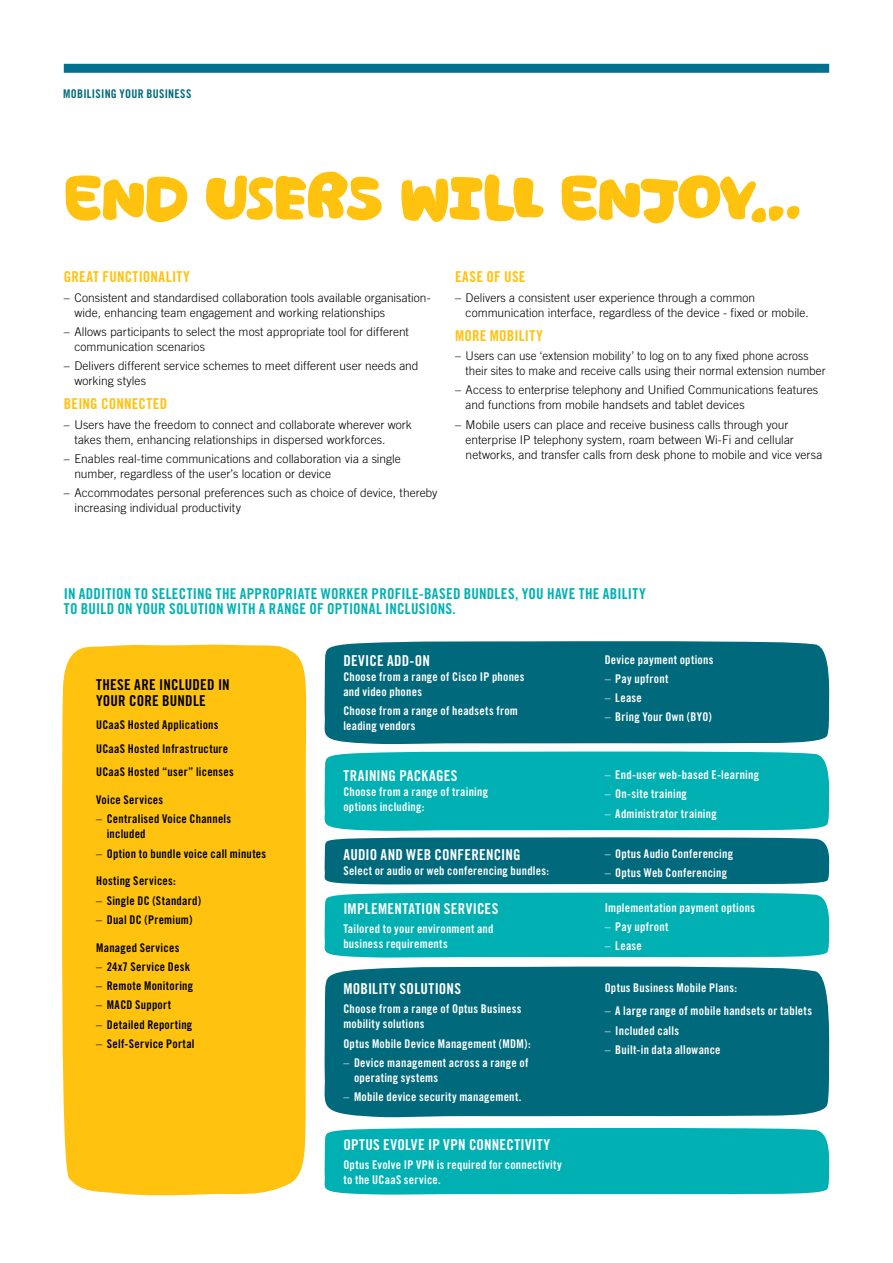
<style>
.page{position:relative;width:893px;height:1263px;background:#fff}
.page>*{position:absolute;margin:0;border:0;box-sizing:border-box;transform-origin:0 0}
.t1{font:700 67.5px "Optus Voice BETA01";letter-spacing:-.025em;color:#ffc20e}
.t2{font:15px/15.8px "Trade Gothic LT Pro Bd Cn 20";letter-spacing:.02em;color:#00b0b3}
.t3{font:15px "Trade Gothic LT Pro Bd Cn 20";letter-spacing:.02em;color:#fff}
.t4{font:15px "Trade Gothic LT Pro Bd Cn 20";letter-spacing:.02em;color:#ffc20e}
.t5{font:15px/15.8px "Trade Gothic LT Pro Bd Cn 20";letter-spacing:.015em;color:#000}
.t6{font:300 12px/15px "Trade Gothic LT Pro";letter-spacing:.005em;color:#000}
.t7{font:12px/15px "Trade Gothic LT Pro Bd Cn 20";letter-spacing:.02em;color:#fff}
.t8{font:12px/23.5px "Trade Gothic LT Pro Bd Cn 20";letter-spacing:.02em;color:#000}
.t9{font:12px "Trade Gothic LT Pro Bd Cn 20";letter-spacing:.025em;color:#00697c}
.s1{font-family:"Trade Gothic LT Pro";font-weight:300}
</style>
<div class="page">
<div style="left:324px;top:641px;width:506px;height:103px;background:#00697c"></div>
<div style="left:324px;top:892px;width:506px;height:66px;background:#00b0b3"></div>
<div style="left:324px;top:837px;width:506px;height:47px;background:#00697c"></div>
<div style="left:324px;top:1128px;width:506px;height:67px;background:#00b0b3"></div>
<div style="left:324px;top:751px;width:506px;height:80px;background:#00b0b3"></div>
<div style="left:324px;top:966px;width:506px;height:151px;background:#00697c"></div>
<div style="left:62px;top:644px;width:245px;height:552px;background:#ffc20e"></div>
<div style="left:64px;top:64px;width:765px;height:9px;background:#00728f"></div>
<p class="t9" style="left:63px;top:87px;width:103px">MOBILISING YOUR BUSINESS</p>
<h1 class="t1" style="left:64px;top:166px;width:178px">END USERS</h1>
<h1 class="t1" style="left:399px;top:166px;width:405px">WILL ENJOY...</h1>
<p class="t4" style="left:64px;top:268px;width:128px">Great functionality</p>
<p class="t6" style="left:74px;top:290px;width:358px;text-indent:-11px">– Consistent and standardised collaboration tools available organisation&shy;wide, enhancing team engagement and working relationships</p>
<p class="t6" style="left:74px;top:324px;width:336px;text-indent:-11px">– Allows participants to select the most appropriate tool for different communication scenarios</p>
<p class="t6" style="left:74px;top:358px;width:346px;text-indent:-11px">– Delivers different service schemes to meet different user needs and working styles</p>
<p class="t4" style="left:64px;top:395px;width:103px">Being connected</p>
<p class="t6" style="left:74px;top:417px;width:339px;text-indent:-11px">– Users have the freedom to connect and collaborate wherever work takes them, enhancing relationships in dispersed workforces.</p>
<p class="t6" style="left:74px;top:451px;width:328px;text-indent:-11px">– Enables real-time communications and collaboration via a single number, regardless of the user’s location or device</p>
<p class="t6" style="left:74px;top:485px;width:365px;text-indent:-11px">– Accommodates personal preferences such as choice of device, thereby increasing individual productivity</p>
<p class="t4" style="left:455px;top:268px;width:72px">Ease of use</p>
<p class="t6" style="left:466px;top:290px;width:345px;text-indent:-11px">– Delivers a consistent user experience through a common communication interface, regardless of the device - fixed or mobile.</p>
<p class="t4" style="left:455px;top:326px;width:89px">More mobility</p>
<p class="t6" style="left:466px;top:348px;width:362px;text-indent:-11px">– Users can use ‘extension mobility’ to log on to any fixed phone across their sites to make and receive calls using their normal extension number</p>
<p class="t6" style="left:466px;top:382px;width:354px;text-indent:-11px">– Access to enterprise telephony and Unified Communications features and functions from mobile handsets and tablet devices</p>
<p class="t6" style="left:466px;top:417px;width:358px;text-indent:-11px">– Mobile users can place and receive business calls through your enterprise IP telephony system, roam between Wi-Fi and cellular networks, and transfer calls from desk phone to mobile and vice versa</p>
<p class="t2" style="left:64px;top:585px;width:584px">In addition to selecting the appropriate worker profile-based bundles, you have the ability to build on your solution with a range of optional inclusions.</p>
<p class="t5" style="left:96px;top:677px;width:135px">These are included in your core bundle</p>
<p class="t8" style="left:96px;top:713px;width:139px">UCaaS Hosted Applications<br>UCaaS Hosted Infrastructure<br>UCaaS Hosted “user” licenses</p>
<p class="t8" style="left:96px;top:788px;width:69px">Voice Services</p>
<p class="t8" style="left:107px;top:811px;width:126px;line-height:15px;text-indent:-11px"><span class="s1">–</span> Centralised Voice Channels included</p>
<p class="t8" style="left:96px;top:841px;width:172px"><span class="s1">–</span> Option to bundle voice call minutes</p>
<p class="t8" style="left:96px;top:869px;width:81px">Hosting Services:</p>
<p class="t8" style="left:96px;top:888px;width:106px"><span class="s1">–</span> Single DC (Standard)</p>
<p class="t8" style="left:96px;top:908px;width:98px"><span class="s1">–</span> Dual DC (Premium)</p>
<p class="t8" style="left:96px;top:935px;width:85px">Managed Services</p>
<p class="t8" style="left:96px;top:955px;width:95px"><span class="s1">–</span> 24x7 Service Desk</p>
<p class="t8" style="left:96px;top:974px;width:99px"><span class="s1">–</span> Remote Monitoring</p>
<p class="t8" style="left:96px;top:993px;width:76px"><span class="s1">–</span> MACD Support</p>
<p class="t8" style="left:96px;top:1012px;width:98px"><span class="s1">–</span> Detailed Reporting</p>
<p class="t8" style="left:96px;top:1032px;width:100px"><span class="s1">–</span> Self-Service Portal</p>
<p class="t3" style="left:343px;top:651px;width:88px">Device add-On</p>
<p class="t7" style="left:343px;top:669px;width:183px">Choose from a range of Cisco IP phones and video phones</p>
<p class="t7" style="left:343px;top:703px;width:176px">Choose from a range of headsets from leading vendors</p>
<p class="t3" style="left:343px;top:767px;width:116px">Training packages</p>
<p class="t7" style="left:343px;top:784px;width:146px">Choose from a range of training options including:</p>
<p class="t3" style="left:343px;top:845px;width:177px">Audio and web conferencing</p>
<p class="t7" style="left:343px;top:863px;width:207px">Select or audio or web conferencing bundles:</p>
<p class="t3" style="left:343px;top:899px;width:8px">Impl</p>
<p class="t3" style="left:371px;top:899px;width:129px">ementation services</p>
<p class="t7" style="left:343px;top:921px;width:152px">Tailored to your environment and business requirements</p>
<p class="t3" style="left:343px;top:979px;width:119px">Mobility solutions</p>
<p class="t7" style="left:343px;top:1001px;width:180px">Choose from a range of Optus Business mobility solutions</p>
<p class="t7" style="left:343px;top:1036px;width:189px">Optus Mobile Device Management (MDM):</p>
<p class="t7" style="left:354px;top:1055px;width:176px;text-indent:-11px"><span class="s1">–</span> Device management across a range of operating systems</p>
<p class="t7" style="left:343px;top:1089px;width:180px"><span class="s1">–</span> Mobile device security management.</p>
<p class="t3" style="left:343px;top:1136px;width:208px">Optus Evolve IP VPN connectivity</p>
<p class="t7" style="left:343px;top:1157px;width:220px">Optus Evolve IP VPN is required for connectivity to the UCaaS service.</p>
<p class="t7" style="left:605px;top:652px;width:110px">Device payment options</p>
<p class="t7" style="left:605px;top:671px;width:65px"><span class="s1">–</span> Pay upfront</p>
<p class="t7" style="left:605px;top:690px;width:39px"><span class="s1">–</span> Lease</p>
<p class="t7" style="left:605px;top:709px;width:109px"><span class="s1">–</span> Bring Your Own (BYO)</p>
<p class="t7" style="left:605px;top:767px;width:156px"><span class="s1">–</span> End-user web-based E-learning</p>
<p class="t7" style="left:605px;top:786px;width:84px"><span class="s1">–</span> On-site training</p>
<p class="t7" style="left:605px;top:806px;width:114px"><span class="s1">–</span> Administrator training</p>
<p class="t7" style="left:605px;top:846px;width:130px"><span class="s1">–</span> Optus Audio Conferencing</p>
<p class="t7" style="left:605px;top:865px;width:124px"><span class="s1">–</span> Optus Web Conferencing</p>
<p class="t7" style="left:605px;top:900px;width:152px">Implementation payment options</p>
<p class="t7" style="left:605px;top:919px;width:65px"><span class="s1">–</span> Pay upfront</p>
<p class="t7" style="left:605px;top:938px;width:39px"><span class="s1">–</span> Lease</p>
<p class="t7" style="left:605px;top:980px;width:134px">Optus Business Mobile Plans:</p>
<p class="t7" style="left:605px;top:1003px;width:209px"><span class="s1">–</span> A large range of mobile handsets or tablets</p>
<p class="t7" style="left:605px;top:1023px;width:76px"><span class="s1">–</span> Included calls</p>
<p class="t7" style="left:605px;top:1042px;width:117px"><span class="s1">–</span> Built-in data allowance</p>
</div>
